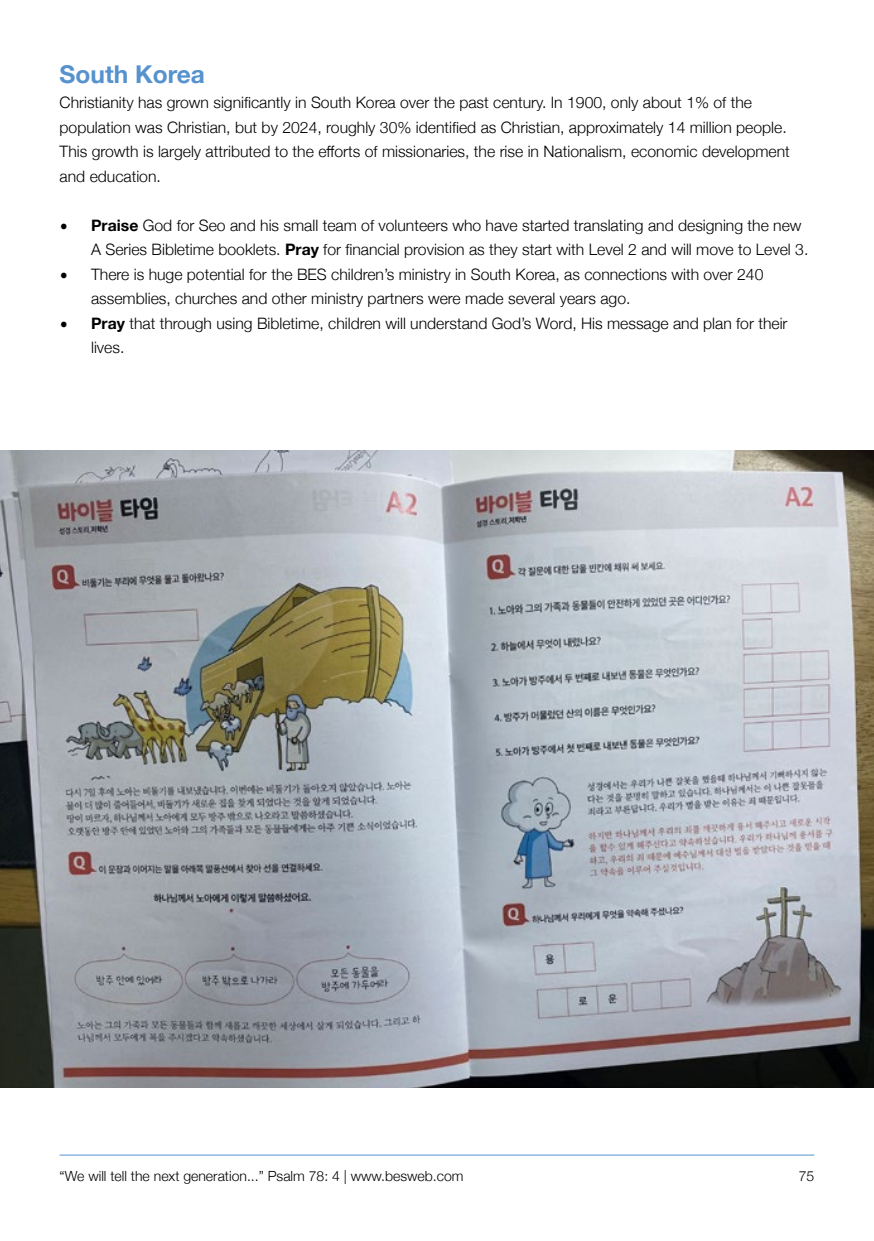
<style>
.page{position:relative;width:874px;height:1241px;background:#fff}
.page>*{position:absolute;margin:0;border:0;box-sizing:border-box;transform-origin:0 0}
.t1{font:700 24.5px "Helvetica Neue";color:#5692ce}
.t2{font:300 15.75px/24.5px "Helvetica Neue";color:#000}
.t3{font:15.75px "Helvetica Neue";color:#000}
.t4{font:300 14px "Helvetica Neue";color:#000}
.s1{font-weight:700}
</style>
<div class="page">
<hr style="left:60px;top:1154px;width:754px;height:1px;background:#5692ce">
<img style="left:0;top:450px;width:873px;height:636px">
<h1 class="t1" style="left:60px;top:55px;width:147px">South Korea</h1>
<p class="t2" style="left:60px;top:89px;width:731px">Christianity has grown significantly in South Korea over the past century. In 1900, only about 1% of the population was Christian, but by 2024, roughly 30% identified as Christian, approximately 14 million people.<br>This growth is largely attributed to the efforts of missionaries, the rise in Nationalism, economic development and education.</p>
<p class="t3" style="left:60px;top:213px;width:10px">࡟</p>
<p class="t2" style="left:91px;top:211px;width:718px"><span class="s1">Praise</span> God for Seo and his small team of volunteers who have started translating and designing the new<br>A Series Bibletime booklets. <span class="s1">Pray</span> for financial provision as they start with Level 2 and will move to Level 3.</p>
<p class="t3" style="left:60px;top:262px;width:10px">࡟</p>
<p class="t2" style="left:91px;top:260px;width:673px">There is huge potential for the BES children’s ministry in South Korea, as connections with over 240 assemblies, churches and other ministry partners were made several years ago.</p>
<p class="t3" style="left:60px;top:311px;width:10px">࡟</p>
<p class="t2" style="left:91px;top:309px;width:697px"><span class="s1">Pray</span> that through using Bibletime, children will understand God’s Word, His message and plan for their lives.</p>
<p class="t4" style="left:60px;top:1164px;width:405px">“We will tell the next generation...” Psalm 78: 4 | www.besweb.com</p>
<p class="t4" style="left:798px;top:1164px;width:17px">75</p>
</div>
